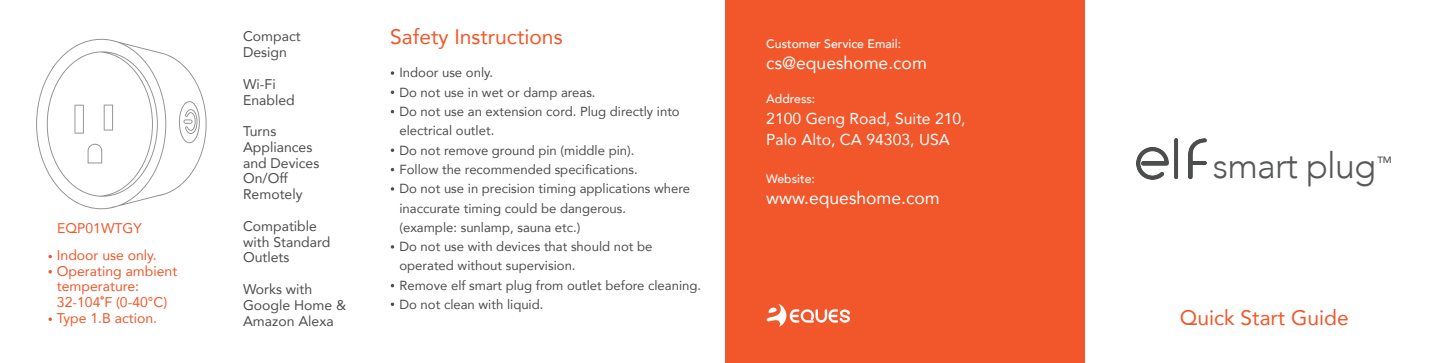
<style>
.page{position:relative;width:1449px;height:363px;background:#fff}
.page>*{position:absolute;margin:0;border:0;box-sizing:border-box;transform-origin:0 0}
.t1{font:300 35.88px "Avenir";letter-spacing:-.025em;color:#57585a}
.t2{font:21px "Avenir";color:#f1572a}
.t3{font:17.5px "Avenir";color:#fff}
.t4{font:15.75px/21px "Avenir";color:#fff}
.t5{font:14px/15.8px "Avenir";color:#4c4d4d}
.t6{font:14px/15.8px "Avenir";color:#f1572a}
.t7{font:13.12px/19.2px "Avenir";color:#4c4d4d}
.t8{font:500 12.25px "Avenir";color:#fff}
.t9{font:500 9.1px "Avenir";color:#4c4d4d;scale:1.08 1}
</style>
<div class="page">
<div style="left:726px;top:0;width:359px;height:362px;background:#f1572a"></div>
<svg style="left:391px;top:71px;width:3px;height:4px"></svg>
<svg style="left:391px;top:90px;width:3px;height:4px"></svg>
<svg style="left:391px;top:148px;width:3px;height:4px"></svg>
<svg style="left:36px;top:39px;width:171px;height:170px"></svg>
<svg style="left:47px;top:51px;width:111px;height:145px"></svg>
<svg style="left:179px;top:101px;width:21px;height:42px"></svg>
<img style="left:1136px;top:138px;width:70px;height:41px">
<svg style="left:766px;top:304px;width:84px;height:22px"></svg>
<svg style="left:48px;top:254px;width:4px;height:4px"></svg>
<svg style="left:48px;top:270px;width:4px;height:3px"></svg>
<svg style="left:100px;top:296px;width:4px;height:3px"></svg>
<p class="t6" style="left:57px;top:213px;width:101px;line-height:27.1px">EQP01WTGY<br>Indoor use only.</p>
<p class="t6" style="left:57px;top:262px;width:122px">Operating ambient temperature:<br>32-104 F (0-40°C)<br>Type 1.B action.</p>
<p class="t5" style="left:243px;top:28px;width:59px">Compact<br>Design</p>
<p class="t5" style="left:243px;top:75px;width:53px">Wi-Fi<br>Enabled</p>
<p class="t5" style="left:243px;top:123px;width:78px">Turns<br>Appliances and Devices<br>On/Off<br>Remotely</p>
<p class="t5" style="left:243px;top:217px;width:89px">Compatible with Standard<br>Outlets</p>
<p class="t5" style="left:243px;top:280px;width:105px">Works with<br>Google Home &amp;<br>Amazon Alexa</p>
<h2 class="t2" style="left:390px;top:20px;width:174px">Safety Instructions</h2>
<p class="t7" style="left:399px;top:63px;width:303px">Indoor use only.<br>Do not use in wet or damp areas.<br>Do not use an extension cord. Plug directly into electrical outlet.<br>Do not remove ground pin (middle pin).<br>Follow the recommended specifications.<br>Do not use in precision timing applications where inaccurate timing could be dangerous.<br>(example: sunlamp, sauna etc.)<br>Do not use with devices that should not be operated without supervision.<br>Remove elf smart plug from outlet before cleaning.<br>Do not clean with liquid.</p>
<p class="t8" style="left:766px;top:33px;width:136px">Customer Service Email:</p>
<h3 class="t3" style="left:766px;top:49px;width:162px">cs@equeshome.com</h3>
<p class="t8" style="left:766px;top:88px;width:51px">Address:</p>
<p class="t4" style="left:766px;top:107px;width:201px">2100 Geng Road, Suite 210,<br>Palo Alto, CA 94303, USA</p>
<p class="t8" style="left:766px;top:168px;width:50px">Website:</p>
<h3 class="t3" style="left:766px;top:184px;width:175px">www.equeshome.com</h3>
<h1 class="t1" style="left:1213px;top:144px;width:165px">smart plug</h1>
<p class="t9" style="left:1377px;top:151px;width:15px">TM</p>
<h2 class="t2" style="left:1179px;top:300px;width:170px">Quick Start Guide</h2>
</div>
